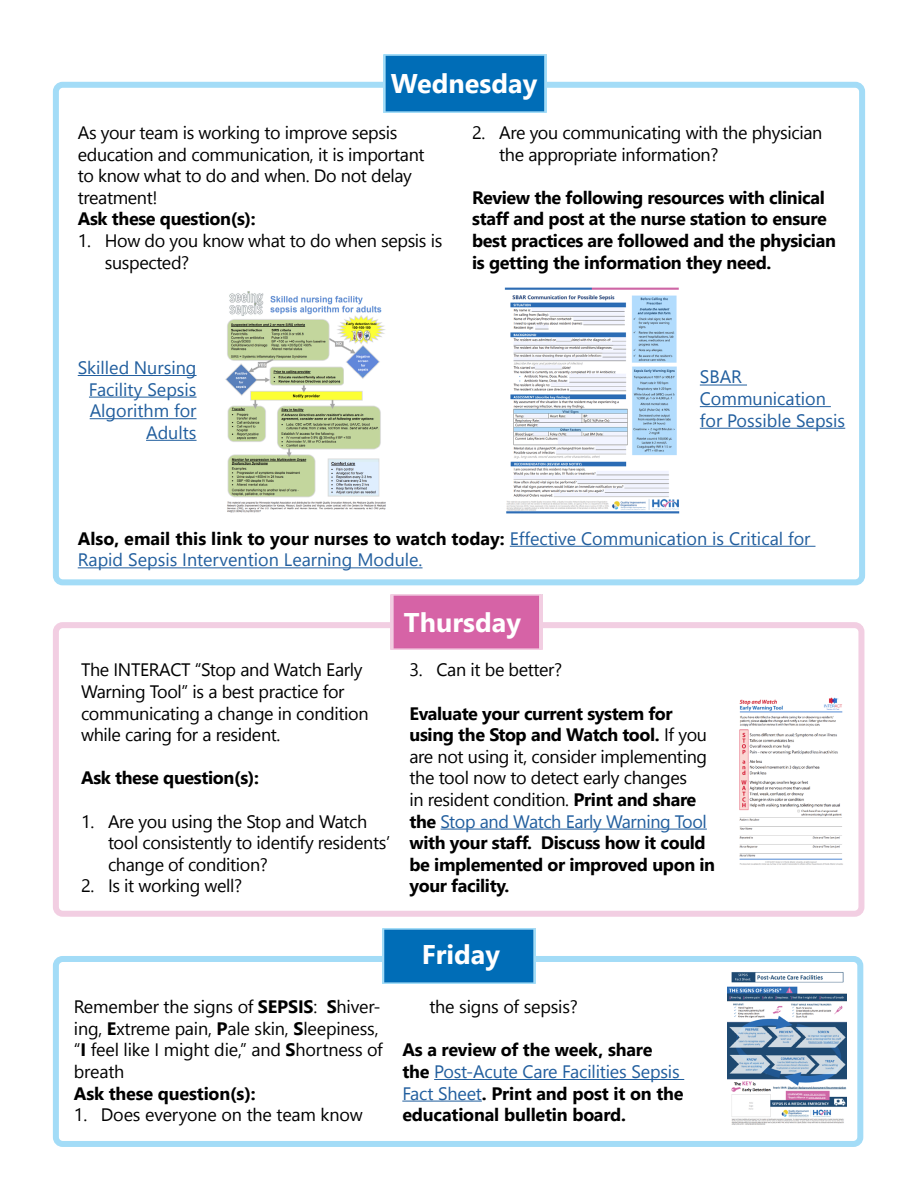
<style>
.page{position:relative;width:918px;height:1188px;background:#fff}
.page>*{position:absolute;margin:0;border:0;box-sizing:border-box;transform-origin:0 0}
.t1{font:700 27px "Nirmala UI";color:#fff}
.t2{font:18px/21.6px "Nirmala UI";letter-spacing:-.02em;color:#000}
.t3{font:700 18px/21.6px "Nirmala UI";letter-spacing:-.02em;color:#000}
.t4{font:18px/21.6px "Nirmala UI";color:#215e9e}
.s1{font-weight:700}
.s2{font-weight:700;color:#000}
.s3{font-weight:400}
.s4{font-weight:400;color:#215e9e}
</style>
<div class="page">
<div style="left:53px;top:622px;width:811px;height:295px;border:6px solid #f2cee2;border-radius:7px"></div>
<img style="left:390px;top:595px;width:152px;height:54px">
<hr style="left:441px;top:829px;width:266px;height:1px;background:#215e9e">
<div style="left:53px;top:956px;width:810px;height:191px;border:6px solid #a3dcf7;border-radius:7px"></div>
<div style="left:383px;top:929px;width:152px;height:54px;background:#006db7"></div>
<hr style="left:434px;top:1079px;width:250px;height:1px;background:#215e9e">
<hr style="left:402px;top:1101px;width:80px;height:1px;background:#215e9e">
<div style="left:53px;top:82px;width:812px;height:503px;border:6px solid #a3dcf7;border-radius:7px"></div>
<img style="left:384px;top:54px;width:163px;height:58px">
<img style="left:225px;top:291px;width:161px;height:222px">
<img style="left:504px;top:287px;width:176px;height:227px">
<hr style="left:700px;top:385px;width:47px;height:1px;background:#215e9e">
<hr style="left:700px;top:406px;width:131px;height:1px;background:#215e9e">
<hr style="left:700px;top:428px;width:145px;height:1px;background:#215e9e">
<hr style="left:78px;top:375px;width:119px;height:1px;background:#215e9e">
<hr style="left:89px;top:397px;width:108px;height:1px;background:#215e9e">
<hr style="left:90px;top:418px;width:107px;height:1px;background:#215e9e">
<hr style="left:146px;top:440px;width:51px;height:1px;background:#215e9e">
<hr style="left:510px;top:546px;width:305px;height:1px;background:#215e9e">
<hr style="left:78px;top:568px;width:345px;height:1px;background:#215e9e">
<img style="left:739px;top:697px;width:104px;height:168px">
<img style="left:727px;top:972px;width:119px;height:153px">
<p class="t1" style="left:391px;top:61px;width:148px">Wednesday</p>
<p class="t2" style="left:78px;top:121px;width:348px">As your team is working to improve sepsis education and communication, it is important to know what to do and when. Do not delay treatment!<br><span class="s1">Ask these question(s):</span></p>
<p class="t2" style="left:105px;top:229px;width:339px;text-indent:-27px">1. How do you know what to do when sepsis is suspected?</p>
<p class="t2" style="left:499px;top:121px;width:325px;text-indent:-27px">2. Are you communicating with the physician the appropriate information?</p>
<p class="t3" style="left:472px;top:186px;width:365px">Review the following resources with clinical staff and post at the nurse station to ensure best practices are followed and the physician is getting the information they need.</p>
<p class="t4" style="left:78px;top:356px;width:120px;text-align:right">Skilled Nursing<br>Facility Sepsis<br>Algorithm for<br>Adults</p>
<p class="t4" style="left:700px;top:365px;width:44px">SBAR</p>
<p class="t4" style="left:700px;top:387px;width:147px">Communication for Possible Sepsis</p>
<p class="t4" style="left:78px;top:526px;width:734px"><span class="s2">Also, email this link to your nurses to watch today:</span> Effective Communication is Critical for<br>Rapid Sepsis Intervention Learning Module.</p>
<p class="t2" style="left:81px;top:658px;width:289px">The INTERACT “Stop and Watch Early Warning Tool” is a best practice for communicating a change in condition while caring for a resident.</p>
<p class="t3" style="left:81px;top:766px;width:180px">Ask these question(s):</p>
<p class="t2" style="left:108px;top:809px;width:284px;text-indent:-27px">1. Are you using the Stop and Watch tool consistently to identify residents’ change of condition?</p>
<p class="t2" style="left:81px;top:874px;width:163px">2. Is it working well?</p>
<p class="t1" style="left:404px;top:600px;width:118px">Thursday</p>
<p class="t2" style="left:409px;top:658px;width:154px">3. Can it be better?</p>
<p class="t3" style="left:409px;top:701px;width:307px">Evaluate your current system for using the Stop and Watch tool. <span class="s3">If you are not using it, consider implementing the tool now to detect early changes<br>in resident condition.</span> Print and share the <span class="s4">Stop and Watch Early Warning Tool </span>with your staff. Discuss how it could be implemented or improved upon in your facility.</p>
<p class="t2" style="left:74px;top:995px;width:311px">Remember the signs of <span class="s1">SEPSIS</span>: <span class="s1">S</span>hiver&shy;ing, <span class="s1">E</span>xtreme pain, <span class="s1">P</span>ale skin, <span class="s1">S</span>leepiness, “<span class="s1">I</span> feel like I might die,” and <span class="s1">S</span>hortness of breath</p>
<p class="t3" style="left:74px;top:1081px;width:183px">Ask these question(s):</p>
<p class="t2" style="left:74px;top:1103px;width:290px">1. Does everyone on the team know</p>
<p class="t1" style="left:422px;top:932px;width:80px">Friday</p>
<p class="t2" style="left:429px;top:995px;width:150px">the signs of sepsis?</p>
<p class="t3" style="left:402px;top:1038px;width:283px">As a review of the week, share the <span class="s4">Post-Acute Care Facilities Sepsis<br>Fact Sheet</span>. Print and post it on the educational bulletin board.</p>
</div>
